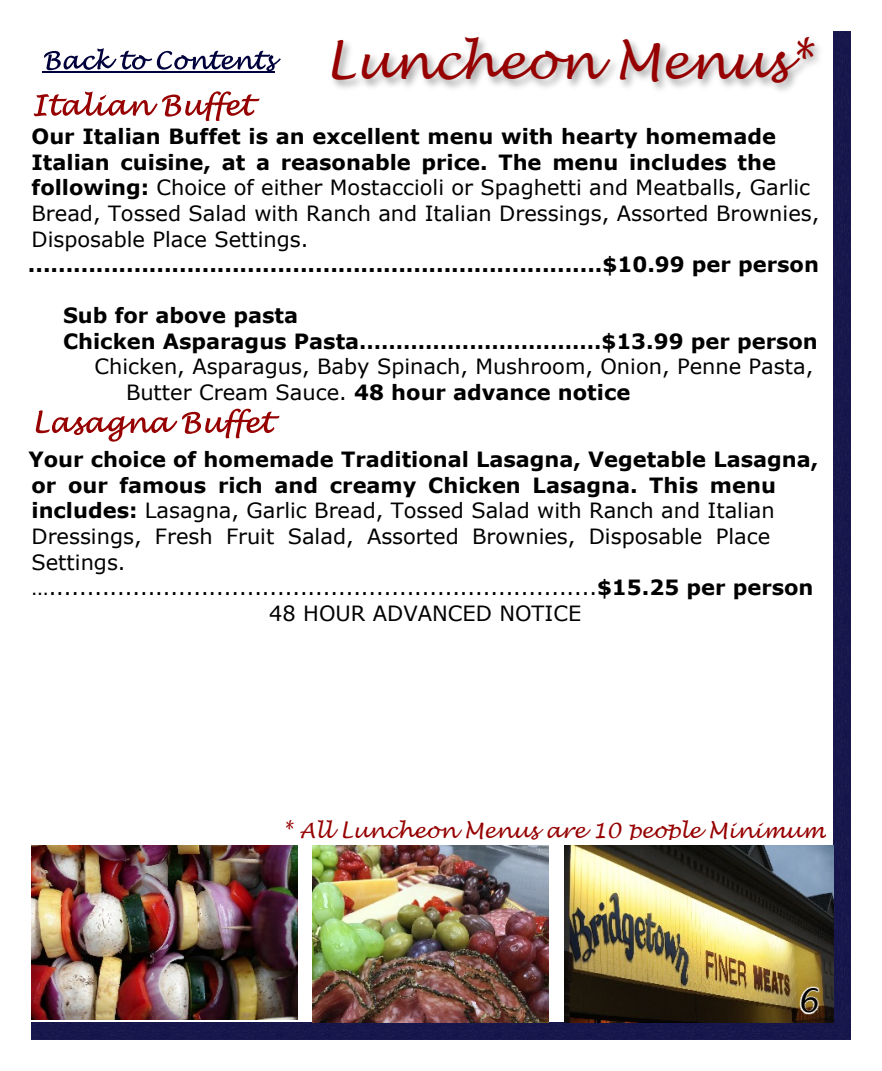
<style>
.page{position:relative;width:882px;height:1071px;background:#fff}
.page>*{position:absolute;margin:0;border:0;box-sizing:border-box;transform-origin:0 0}
.t1{font:italic 49px "Lucida Handwriting";color:#960000}
.t2{font:italic 32.73px "Lucida Handwriting";color:#000}
.t3{font:21px/25.6px "Verdana";color:#000}
.t4{font:700 21px/25.6px "Verdana";color:#000}
.t5{font:italic 21px "Lucida Handwriting";color:#960000}
.s1{font-weight:700}
</style>
<div class="page">
<div style="left:834px;top:31px;width:17px;height:1009px;background:#17174d"></div>
<div style="left:32px;top:1022px;width:818px;height:18px;background:#17174d"></div>
<hr style="left:42px;top:72px;width:104px;height:1px;background:#00003c">
<svg style="left:44px;top:48px;width:237px;height:25px"></svg>
<hr style="left:154px;top:72px;width:120px;height:1px;background:#00003c">
<svg style="left:34px;top:91px;width:226px;height:30px"></svg>
<img style="left:332px;top:31px;width:513px;height:83px">
<svg style="left:36px;top:409px;width:244px;height:33px"></svg>
<img style="left:796px;top:978px;width:38px;height:49px">
<img style="left:313px;top:845px;width:235px;height:177px">
<img style="left:564px;top:845px;width:269px;height:177px">
<img style="left:32px;top:845px;width:266px;height:174px">
<h1 class="t1" style="left:324px;top:37px;width:488px">Luncheon Menus*</h1>
<p class="t3" style="left:32px;top:126px;width:789px"><span class="s1">Our Italian Buffet is an excellent menu with hearty homemade Italian cuisine, at a reasonable price. The menu includes the following:</span> Choice of either Mostaccioli or Spaghetti and Meatballs, Garlic Bread, Tossed Salad with Ranch and Italian Dressings, Assorted Brownies, Disposable Place Settings.</p>
<p class="t4" style="left:28px;top:253px;width:793px">............................................................................$10.99 per person</p>
<p class="t4" style="left:63px;top:305px;width:756px">Sub for above pasta<br>Chicken Asparagus Pasta……………………………$13.99 per person</p>
<p class="t3" style="left:126px;top:356px;width:689px;text-indent:-32px">Chicken, Asparagus, Baby Spinach, Mushroom, Onion, Penne Pasta,<br>Butter Cream Sauce. <span class="s1">48 hour advance notice</span></p>
<p class="t4" style="left:28px;top:449px;width:792px">Your choice of homemade Traditional Lasagna, Vegetable Lasagna,</p>
<p class="t4" style="left:32px;top:474px;width:746px">or our famous rich and creamy Chicken Lasagna. This menu</p>
<p class="t3" style="left:32px;top:500px;width:745px"><span class="s1">includes:</span> Lasagna, Garlic Bread, Tossed Salad with Ranch and Italian</p>
<p class="t3" style="left:32px;top:525px;width:740px">Dressings, Fresh Fruit Salad, Assorted Brownies, Disposable Place</p>
<p class="t3" style="left:32px;top:551px;width:96px">Settings.</p>
<p class="t3" style="left:32px;top:576px;width:784px">…........................................................................<span class="s1">$15.25 per person</span></p>
<p class="t3" style="left:269px;top:602px;width:314px">48 HOUR ADVANCED NOTICE</p>
<p class="t5" style="left:282px;top:820px;width:544px">* All Luncheon Menus are 10 people Minimum</p>
<h2 class="t2" style="left:797px;top:984px;width:24px">6</h2>
</div>
